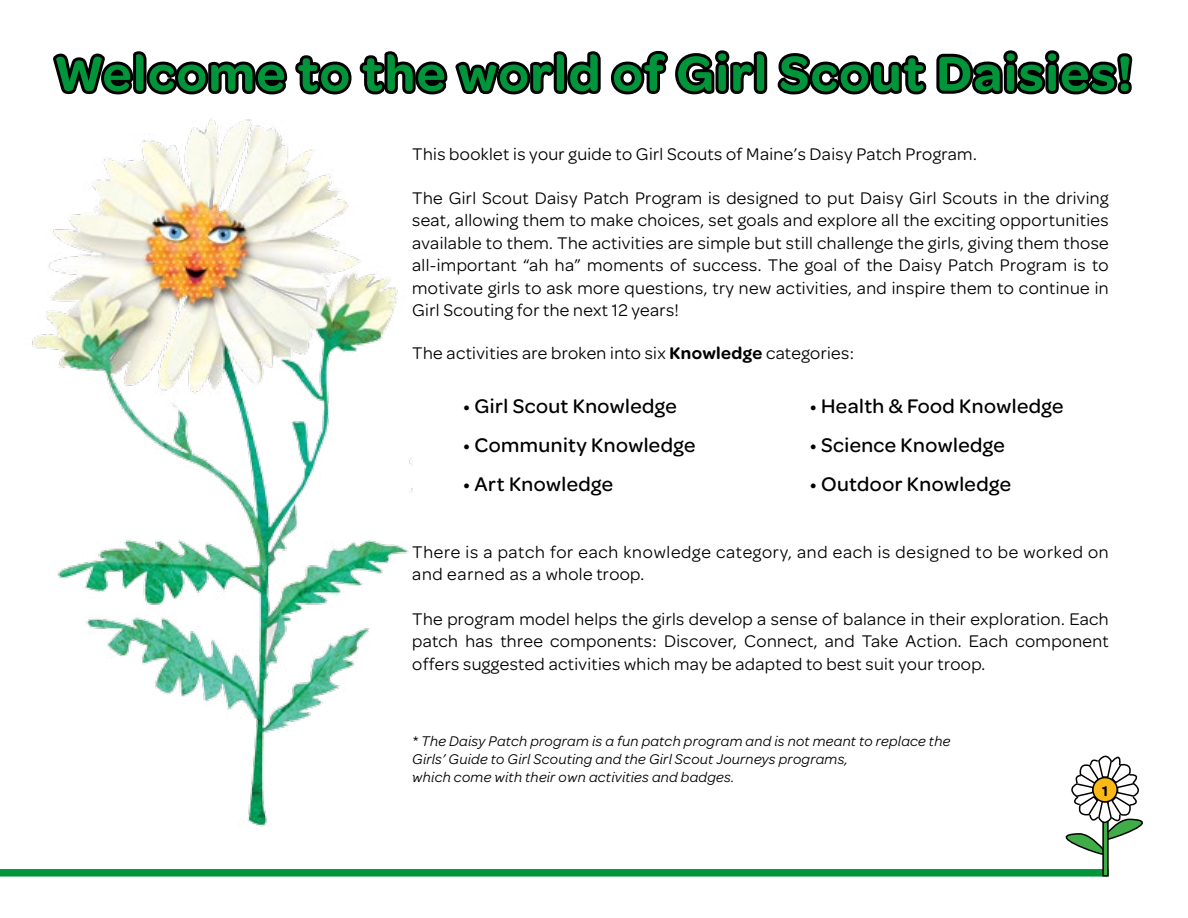
<style>
.page{position:relative;width:1188px;height:918px;background:#fff}
.page>*{position:absolute;margin:0;border:0;box-sizing:border-box;transform-origin:0 0}
.t1{font:600 52.5px "Omnes Girl Scouts";letter-spacing:.03em;color:#00953a}
.t2{font:500 21px "Omnes Girl Scouts";letter-spacing:.02em;color:#000}
.t3{font:18px/22.5px "Omnes Girl Scouts";letter-spacing:.02em;color:#000;text-align:justify}
.t4{font:18px/22.5px "Omnes Girl Scouts";letter-spacing:.04em;color:#000}
.t5{font:italic 15px/18px "Omnes Girl Scouts";letter-spacing:.02em;color:#000}
.t6{font:600 15px "Omnes Girl Scouts";color:#000}
.s1{font-weight:600}
</style>
<div class="page">
<div style="left:0;top:869px;width:1109px;height:8px;background:#00953a"></div>
<div style="left:1103px;top:790px;width:5px;height:86px;background:#41ad49"></div>
<div style="left:1102px;top:790px;width:7px;height:87px;border:2px solid #000"></div>
<svg style="left:1065px;top:755px;width:78px;height:100px"></svg>
<img style="left:32px;top:118px;width:380px;height:709px">
<svg style="left:53px;top:50px;width:1080px;height:45px"></svg>
<h1 class="t1" style="left:54px;top:36px;width:1080px">Welcome to the world of Girl Scout Daisies!</h1>
<p class="t3" style="left:412px;top:141px;width:566px">This booklet is your guide to Girl Scouts of Maine’s Daisy Patch Program.</p>
<p class="t3" style="left:412px;top:185px;width:698px">The Girl Scout Daisy Patch Program is designed to put Daisy Girl Scouts in the driving seat, allowing them to make choices, set goals and explore all the exciting opportunities available to them. The activities are simple but still challenge the girls, giving them those all-important “ah ha” moments of success. The goal of the Daisy Patch Program is to motivate girls to ask more questions, try new activities, and inspire them to continue in Girl Scouting for the next 12 years!</p>
<p class="t3" style="left:412px;top:341px;width:443px">The activities are broken into six <span class="s1">Knowledge</span> categories:</p>
<p class="t2" style="left:463px;top:392px;width:215px">• Girl Scout Knowledge</p>
<p class="t2" style="left:810px;top:392px;width:255px">• Health &amp; Food Knowledge</p>
<p class="t2" style="left:463px;top:431px;width:234px">• Community Knowledge</p>
<p class="t2" style="left:810px;top:431px;width:197px">• Science Knowledge</p>
<p class="t2" style="left:463px;top:470px;width:152px">• Art Knowledge</p>
<p class="t2" style="left:810px;top:470px;width:203px">• Outdoor Knowledge</p>
<p class="t4" style="left:412px;top:540px;width:698px">There is a patch for each knowledge category, and each is designed to be worked on and earned as a whole troop.</p>
<p class="t3" style="left:412px;top:606px;width:698px">The program model helps the girls develop a sense of balance in their exploration. Each patch has three components: Discover, Connect, and Take Action. Each component offers suggested activities which may be adapted to best suit your troop.</p>
<p class="t5" style="left:412px;top:731px;width:540px">* The Daisy Patch program is a fun patch program and is not meant to replace the<br>Girls’ Guide to Girl Scouting and the Girl Scout Journeys programs,<br>which come with their own activities and badges.</p>
<p class="t6" style="left:1102px;top:780px;width:7px">1</p>
</div>
